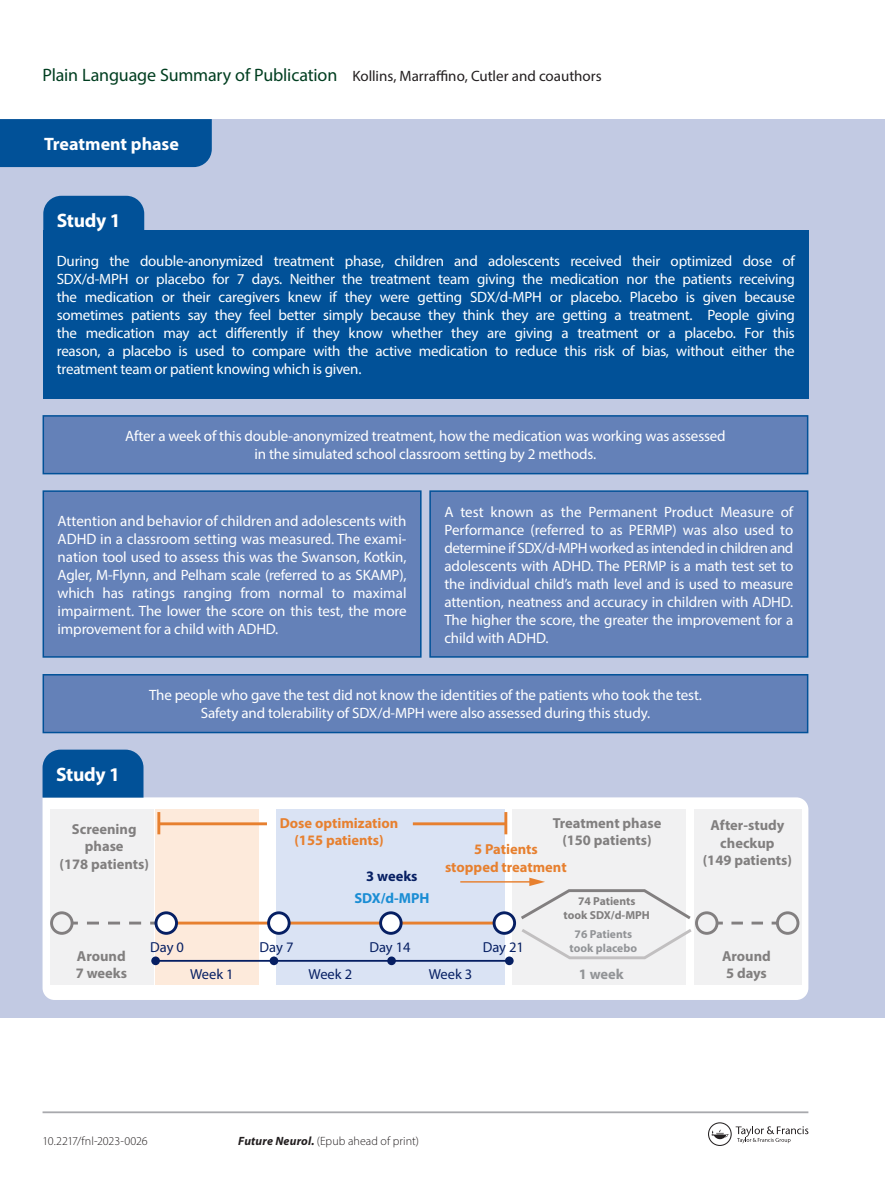
<style>
.page{position:relative;width:885px;height:1191px;background:#fff}
.page>*{position:absolute;margin:0;border:0;box-sizing:border-box;transform-origin:0 0}
.t1{font:700 19.5px "Myriad Pro";letter-spacing:-.015em;color:#fff}
.abstract{font:700 18px "Myriad Pro";color:#fff}
.t2{font:15px/18px "Myriad Pro";letter-spacing:-.01em;color:#fff;text-align:justify}
.t3{font:15px "Myriad Pro";color:#231f20}
.t4{font:700 14.55px/17.4px "Myriad Pro";color:#817f7f;text-align:center}
.t5{font:700 14.55px/17.4px "Myriad Pro";color:#e7802f;text-align:center}
.t6{font:14.55px "Myriad Pro";color:#061f63}
.t7{font:700 14.55px "Myriad Pro";color:#1a8dd4}
.t8{font:700 14.55px "Myriad Pro";color:#061f63}
.t9{font:700 14.55px "Myriad Pro";color:#929497}
.t10{font:300 12px "Myriad Pro";letter-spacing:.005em;color:#231f20}
.t11{font:700 11.55px/14px "Myriad Pro";color:#817f7f;text-align:center}
.t12{font:700 11.55px/14px "Myriad Pro";color:#929497;text-align:center}
.s1{font-size:18px;color:#003e20}
.s2{font-weight:700;font-style:italic}
</style>
<div class="page">
<svg style="left:708px;top:1122px;width:100px;height:24px"></svg>
<div style="left:0;top:119px;width:884px;height:898px;background:#c2cae3"></div>
<div style="left:43px;top:231px;width:765px;height:168px;background:#015198"></div>
<div style="left:43px;top:196px;width:101px;height:35px;background:#015198"></div>
<div style="left:43px;top:416px;width:764px;height:57px;background:#6481b8"></div>
<div style="left:43px;top:415px;width:765px;height:59px;border:2px solid #015198"></div>
<div style="left:43px;top:675px;width:764px;height:57px;background:#6481b8"></div>
<div style="left:43px;top:674px;width:765px;height:59px;border:2px solid #015198"></div>
<div style="left:43px;top:491px;width:378px;height:166px;background:#6481b8"></div>
<div style="left:43px;top:490px;width:378px;height:167px;border:2px solid #015198"></div>
<div style="left:430px;top:491px;width:377px;height:166px;background:#6481b8"></div>
<div style="left:429px;top:490px;width:379px;height:167px;border:2px solid #015198"></div>
<div style="left:0;top:119px;width:212px;height:48px;background:#015198"></div>
<div style="left:43px;top:797px;width:765px;height:203px;background:#fff"></div>
<div style="left:50px;top:809px;width:104px;height:176px;background:#f1f1f2"></div>
<div style="left:155px;top:809px;width:104px;height:176px;background:#fdeadb"></div>
<div style="left:276px;top:809px;width:228px;height:176px;background:#dae3f4"></div>
<div style="left:512px;top:809px;width:173px;height:176px;background:#f1f1f2"></div>
<div style="left:694px;top:809px;width:107px;height:176px;background:#f1f1f2"></div>
<div style="left:50px;top:911px;width:24px;height:23px;border:3px solid #827f80;border-radius:50%"></div>
<div style="left:695px;top:911px;width:23px;height:23px;border:3px solid #827f80;border-radius:50%"></div>
<div style="left:775px;top:911px;width:24px;height:23px;border:3px solid #827f80;border-radius:50%"></div>
<svg style="left:72px;top:921px;width:6px;height:3px"></svg>
<svg style="left:87px;top:921px;width:67px;height:3px"></svg>
<hr style="left:176px;top:921px;width:92px;height:3px;background:#e7802f">
<hr style="left:289px;top:921px;width:91px;height:3px;background:#e7802f">
<hr style="left:401px;top:921px;width:93px;height:3px;background:#e7802f">
<svg style="left:717px;top:921px;width:5px;height:3px"></svg>
<svg style="left:731px;top:921px;width:46px;height:3px"></svg>
<hr style="left:157px;top:812px;width:3px;height:22px;background:#e7802f">
<hr style="left:159px;top:822px;width:108px;height:3px;background:#e7802f">
<hr style="left:504px;top:812px;width:3px;height:22px;background:#e7802f">
<hr style="left:413px;top:822px;width:93px;height:3px;background:#e7802f">
<hr style="left:460px;top:881px;width:72px;height:1px;background:#e7802f">
<svg style="left:517px;top:877px;width:177px;height:83px"></svg>
<div style="left:151px;top:956px;width:9px;height:9px;background:#061f63;border-radius:50%"></div>
<div style="left:269px;top:956px;width:9px;height:9px;background:#061f63;border-radius:50%"></div>
<div style="left:387px;top:956px;width:9px;height:9px;background:#061f63;border-radius:50%"></div>
<div style="left:505px;top:956px;width:8px;height:9px;background:#061f63;border-radius:50%"></div>
<hr style="left:156px;top:960px;width:353px;height:1px;background:#061f63">
<div style="left:156px;top:912px;width:20px;height:21px;background:#fff;border-radius:50%"></div>
<div style="left:154px;top:911px;width:24px;height:23px;border:3px solid #061f63;border-radius:50%"></div>
<div style="left:268px;top:912px;width:21px;height:21px;background:#fff;border-radius:50%"></div>
<div style="left:267px;top:911px;width:23px;height:23px;border:3px solid #061f63;border-radius:50%"></div>
<div style="left:380px;top:912px;width:21px;height:21px;background:#fff;border-radius:50%"></div>
<div style="left:379px;top:911px;width:23px;height:23px;border:3px solid #061f63;border-radius:50%"></div>
<div style="left:494px;top:912px;width:20px;height:21px;background:#fff;border-radius:50%"></div>
<div style="left:492px;top:911px;width:24px;height:23px;border:3px solid #061f63;border-radius:50%"></div>
<div style="left:43px;top:749px;width:100px;height:48px;background:#015198"></div>
<hr style="left:43px;top:1111px;width:765px;height:2px;background:#a8a9ad">
<p class="t3" style="left:43px;top:67px;width:560px"><span class="s1">Plain Language Summary of Publication</span> Kollins, Marraffino, Cutler and coauthors</p>
<p class="abstract" style="left:44px;top:132px;width:136px">Treatment phase</p>
<p class="t1" style="left:57px;top:208px;width:65px">Study 1</p>
<p class="t2" style="left:57px;top:252px;width:739px">During the double-anonymized treatment phase, children and adolescents received their optimized dose of SDX/d-MPH or placebo for 7 days. Neither the treatment team giving the medication nor the patients receiving the medication or their caregivers knew if they were getting SDX/d-MPH or placebo. Placebo is given because sometimes patients say they feel better simply because they think they are getting a treatment. People giving the medication may act differently if they know whether they are giving a treatment or a placebo. For this reason, a placebo is used to compare with the active medication to reduce this risk of bias, without either the treatment team or patient knowing which is given.</p>
<p class="t2" style="left:125px;top:427px;width:602px;text-align:center">After a week of this double-anonymized treatment, how the medication was working was assessed in the simulated school classroom setting by 2 methods.</p>
<p class="t2" style="left:58px;top:511px;width:350px">Attention and behavior of children and adolescents with ADHD in a classroom setting was measured. The exami&shy;nation tool used to assess this was the Swanson, Kotkin, Agler, M-Flynn, and Pelham scale (referred to as SKAMP), which has ratings ranging from normal to maximal impairment. The lower the score on this test, the more improvement for a child with ADHD.</p>
<p class="t2" style="left:444px;top:502px;width:350px">A test known as the Permanent Product Measure of Performance (referred to as PERMP) was also used to determine if SDX/d-MPH worked as intended in children and adolescents with ADHD. The PERMP is a math test set to the individual child’s math level and is used to measure attention, neatness and accuracy in children with ADHD.<br>The higher the score, the greater the improvement for a child with ADHD.</p>
<p class="t1" style="left:56px;top:761px;width:65px">Study 1</p>
<p class="t2" style="left:149px;top:686px;width:554px;text-align:center">The people who gave the test did not know the identities of the patients who took the test.<br>Safety and tolerability of SDX/d-MPH were also assessed during this study.</p>
<p class="t4" style="left:60px;top:820px;width:91px">Screening phase<br>(178 patients)</p>
<p class="t5" style="left:280px;top:814px;width:120px">Dose optimization (155 patients)</p>
<p class="t8" style="left:366px;top:866px;width:53px">3 weeks</p>
<p class="t4" style="left:552px;top:813px;width:110px">Treatment phase (150 patients)</p>
<p class="t4" style="left:702px;top:816px;width:91px">After-study checkup<br>(149 patients)</p>
<p class="t5" style="left:445px;top:840px;width:123px">5 Patients<br>stopped treatment</p>
<p class="t7" style="left:354px;top:888px;width:77px">SDX/d-MPH</p>
<p class="t11" style="left:563px;top:893px;width:88px">74 Patients<br>took SDX/d-MPH</p>
<p class="t12" style="left:569px;top:927px;width:69px">76 Patients took placebo</p>
<p class="t6" style="left:150px;top:938px;width:35px">Day 0</p>
<p class="t6" style="left:259px;top:938px;width:35px">Day 7</p>
<p class="t6" style="left:369px;top:938px;width:43px">Day 14</p>
<p class="t6" style="left:482px;top:938px;width:43px">Day 21</p>
<p class="t6" style="left:190px;top:965px;width:45px">Week 1</p>
<p class="t6" style="left:308px;top:965px;width:45px">Week 2</p>
<p class="t6" style="left:428px;top:965px;width:45px">Week 3</p>
<p class="t4" style="left:76px;top:946px;width:53px;text-align:left">Around<br>7 weeks</p>
<p class="t4" style="left:722px;top:946px;width:50px;text-align:left">Around<br>5 days</p>
<p class="t9" style="left:578px;top:964px;width:46px">1 week</p>
<p class="t10" style="left:43px;top:1133px;width:107px">10.2217/fnl-2023-0026</p>
<p class="t10" style="left:238px;top:1134px;width:182px"><span class="s2">Future Neurol.</span> (Epub ahead of print)</p>
</div>
